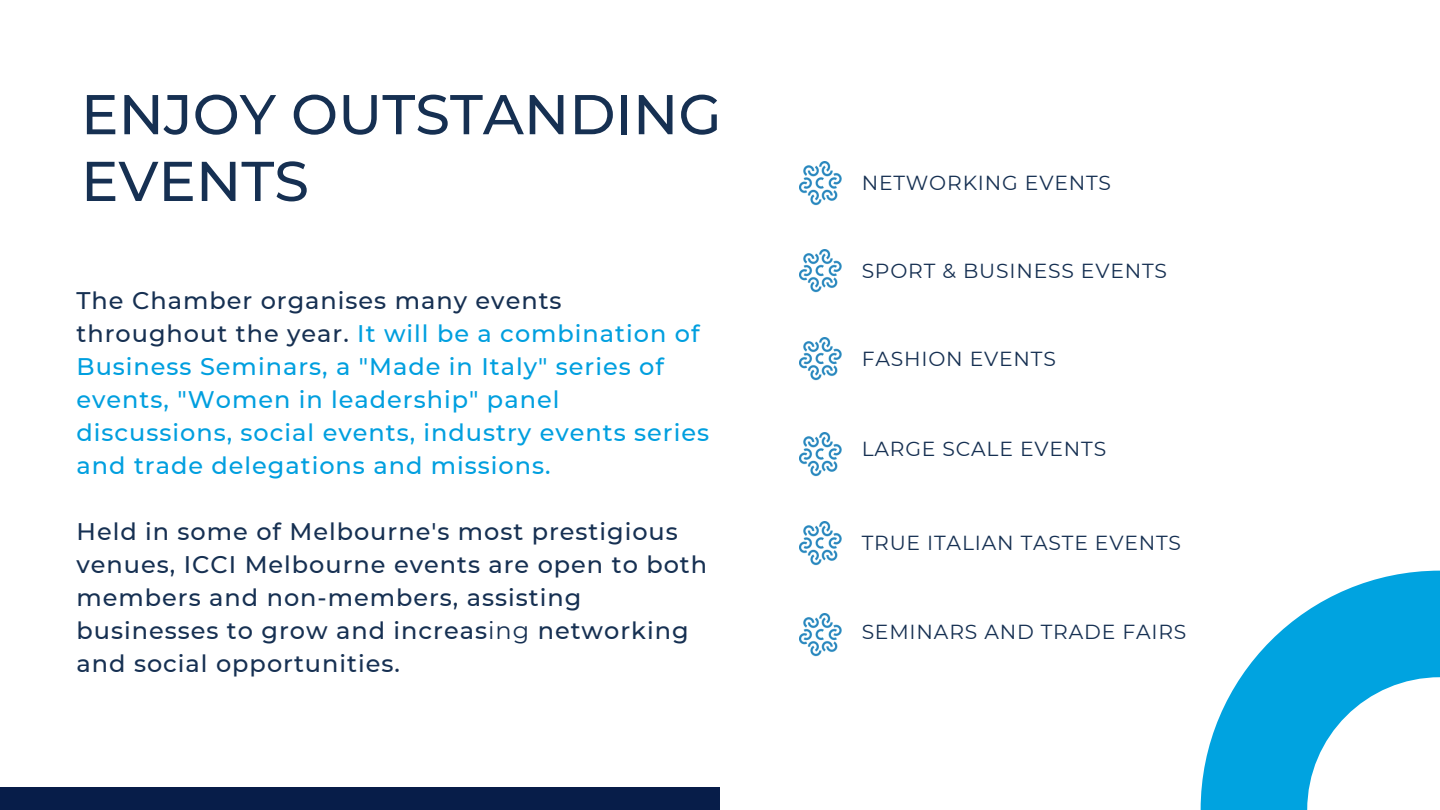
<style>
.page{position:relative;width:1440px;height:810px;background:#fff}
.page>*{position:absolute;margin:0;border:0;box-sizing:border-box;transform-origin:0 0}
.t1{font:500 56px/66.8px "Montserrat";color:#163052}
.t2{font:500 24px/33px "Montserrat";letter-spacing:.04em;color:#009fdf}
.t3{font:500 24px/33px "Montserrat";letter-spacing:.04em;color:#163052}
.t4{font:20.3px "Montserrat";letter-spacing:.04em;color:#163052}
.s1{color:#163052}
.s2{font-weight:400}
</style>
<div class="page">
<img style="left:800px;top:162px;width:42px;height:43px">
<img style="left:800px;top:249px;width:42px;height:44px">
<img style="left:800px;top:337px;width:42px;height:44px">
<img style="left:800px;top:433px;width:42px;height:43px">
<img style="left:800px;top:522px;width:42px;height:43px">
<img style="left:800px;top:613px;width:42px;height:44px">
<div style="left:0;top:787px;width:720px;height:23px;background:#071d49"></div>
<svg style="left:1201px;top:571px;width:239px;height:239px;fill:#00a3e0"></svg>
<p class="t1" style="left:81px;top:81px;width:642px">ENJOY OUTSTANDING<br>EVENTS</p>
<p class="t2" style="left:77px;top:284px;width:634px"><span class="s1">The Chamber organises many events throughout the year.</span> It will be a combination of Business Seminars, a "Made in Italy" series of events, "Women in leadership" panel discussions, social events, industry events series and trade delegations and missions.</p>
<p class="t3" style="left:77px;top:515px;width:632px">Held in some of Melbourne's most prestigious venues, ICCI Melbourne events are open to both members and non-members, assisting businesses to grow and increas<span class="s2">ing</span> networking and social opportunities.</p>
<p class="t4" style="left:862px;top:170px;width:251px">NETWORKING EVENTS</p>
<p class="t4" style="left:862px;top:258px;width:307px">SPORT &amp; BUSINESS EVENTS</p>
<p class="t4" style="left:862px;top:346px;width:196px">FASHION EVENTS</p>
<p class="t4" style="left:862px;top:436px;width:246px">LARGE SCALE EVENTS</p>
<p class="t4" style="left:862px;top:530px;width:321px">TRUE ITALIAN TASTE EVENTS</p>
<p class="t4" style="left:862px;top:619px;width:326px">SEMINARS AND TRADE FAIRS</p>
</div>
